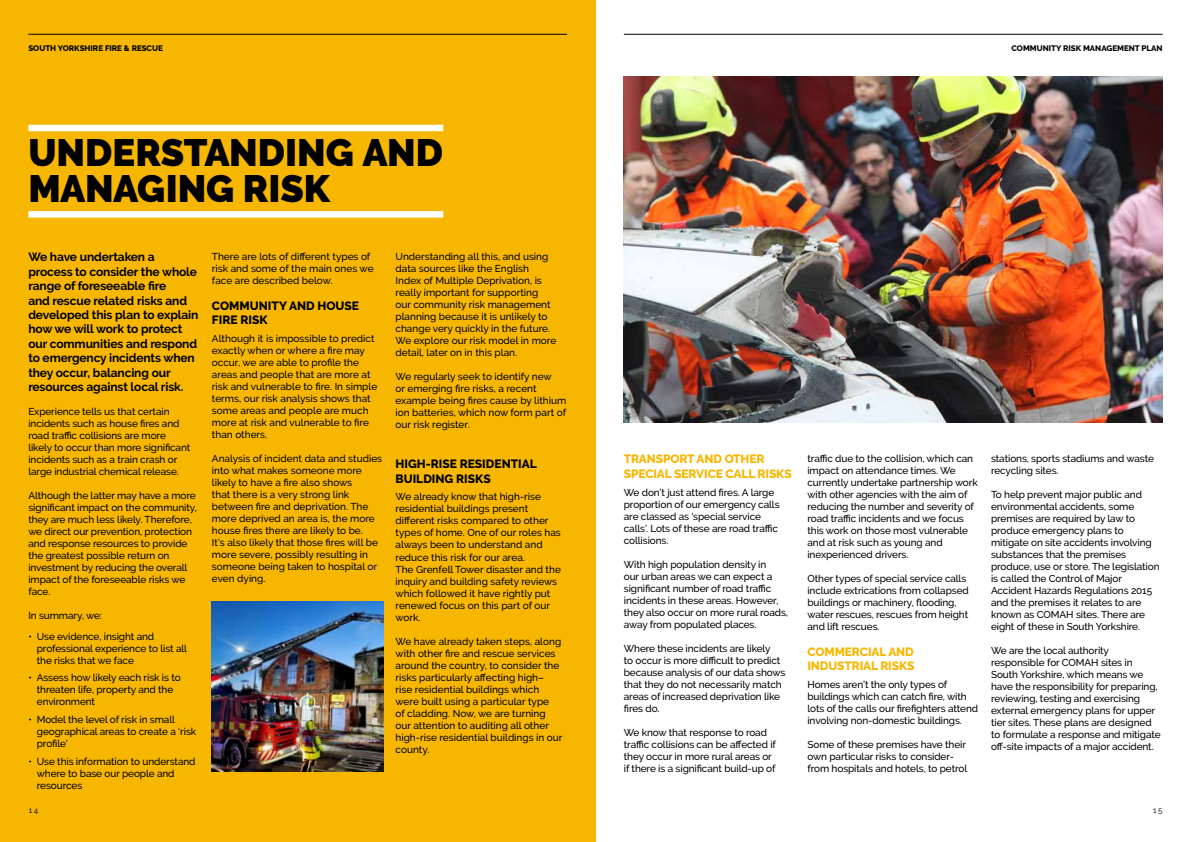
<style>
.page{position:relative;width:1191px;height:842px;background:#fff}
.page>*{position:absolute;margin:0;border:0;box-sizing:border-box;transform-origin:0 0}
.t1{font:900 38px/36px "Raleway";color:#000}
.t2{font:700 12px/14.4px "Raleway";letter-spacing:-.01em;color:#000}
.t3{font:800 12px/14.4px "Raleway";letter-spacing:-.01em;color:#f7b700}
.t4{font:800 12px/14.4px "Raleway";color:#000}
.t5{font:500 10px/12px "Raleway";letter-spacing:-.01em;color:#000}
.t6{font:800 8px "Raleway";color:#000}
.t7{font:8px "Raleway";color:#000}
</style>
<div class="page">
<hr style="left:624px;top:34px;width:538px;height:1px;background:#000">
<div style="left:0;top:0;width:595px;height:842px;background:#f7b700"></div>
<hr style="left:28px;top:34px;width:539px;height:1px;background:#000">
<div style="left:28px;top:211px;width:415px;height:7px;background:#fff"></div>
<div style="left:28px;top:125px;width:415px;height:6px;background:#fff"></div>
<img style="left:212px;top:602px;width:171px;height:170px">
<img style="left:624px;top:77px;width:538px;height:345px">
<p class="t6" style="left:28px;top:44px;width:136px">SOUTH YORKSHIRE FIRE &amp; RESCUE</p>
<h1 class="t1" style="left:28px;top:135px;width:416px">UNDERSTANDING AND<br>MANAGING RISK</h1>
<p class="t2" style="left:28px;top:250px;width:172px">We have undertaken a process to consider the whole range of foreseeable fire<br>and rescue related risks and developed this plan to explain how we will work to protect our communities and respond to emergency incidents when they occur, balancing our resources against local risk.</p>
<p class="t5" style="left:28px;top:406px;width:163px">Experience tells us that certain incidents such as house fires and road traffic collisions are more likely to occur than more significant incidents such as a train crash or large industrial chemical release.</p>
<p class="t5" style="left:28px;top:490px;width:170px">Although the latter may have a more significant impact on the community, they are much less likely. Therefore, we direct our prevention, protection and response resources to provide the greatest possible return on investment by reducing the overall impact of the foreseeable risks we face.</p>
<p class="t5" style="left:28px;top:610px;width:75px">In summary, we:</p>
<p class="t5" style="left:37px;top:630px;width:152px;text-indent:-8px">• Use evidence, insight and professional experience to list all the risks that we face</p>
<p class="t5" style="left:37px;top:672px;width:145px;text-indent:-8px">• Assess how likely each risk is to threaten life, property and the environment</p>
<p class="t5" style="left:37px;top:713px;width:161px;text-indent:-8px">• Model the level of risk in small geographical areas to create a ‘risk profile’</p>
<p class="t5" style="left:37px;top:755px;width:160px;text-indent:-8px">• Use this information to understand where to base our people and resources</p>
<p class="t7" style="left:29px;top:805px;width:11px">14</p>
<p class="t5" style="left:212px;top:250px;width:163px">There are lots of different types of risk and some of the main ones we face are described below.</p>
<p class="t4" style="left:212px;top:299px;width:149px">COMMUNITY AND HOUSE<br>FIRE RISK</p>
<p class="t5" style="left:212px;top:333px;width:167px">Although it is impossible to predict exactly when or where a fire may occur, we are able to profile the areas and people that are more at risk and vulnerable to fire. In simple terms, our risk analysis shows that some areas and people are much more at risk and vulnerable to fire than others.</p>
<p class="t5" style="left:212px;top:453px;width:172px">Analysis of incident data and studies into what makes someone more likely to have a fire also shows<br>that there is a very strong link between fire and deprivation. The more deprived an area is, the more house fires there are likely to be.<br>It’s also likely that those fires will be more severe, possibly resulting in someone being taken to hospital or even dying.</p>
<p class="t5" style="left:395px;top:250px;width:162px">Understanding all this, and using data sources like the English<br>Index of Multiple Deprivation, is really important for supporting our community risk management planning because it is unlikely to change very quickly in the future.<br>We explore our risk model in more detail, later on in this plan.</p>
<p class="t5" style="left:395px;top:370px;width:172px">We regularly seek to identify new<br>or emerging fire risks, a recent example being fires cause by lithium ion batteries, which now form part of our risk register.</p>
<p class="t4" style="left:395px;top:457px;width:143px">HIGH-RISE RESIDENTIAL<br>BUILDING RISKS</p>
<p class="t5" style="left:395px;top:491px;width:167px">We already know that high-rise residential buildings present different risks compared to other types of home. One of our roles has always been to understand and reduce this risk for our area.<br>The Grenfell Tower disaster and the inquiry and building safety reviews which followed it have rightly put renewed focus on this part of our work.</p>
<p class="t5" style="left:395px;top:635px;width:168px">We have already taken steps, along with other fire and rescue services around the country, to consider the risks particularly affecting high– rise residential buildings which were built using a particular type<br>of cladding. Now, we are turning our attention to auditing all other high-rise residential buildings in our county.</p>
<p class="t6" style="left:1011px;top:44px;width:153px">COMMUNITY RISK MANAGEMENT PLAN</p>
<p class="t3" style="left:624px;top:452px;width:169px">TRANSPORT AND OTHER<br>SPECIAL SERVICE CALL RISKS</p>
<p class="t5" style="left:624px;top:486px;width:157px">We don’t just attend fires. A large proportion of our emergency calls are classed as ‘special service calls’. Lots of these are road traffic collisions.</p>
<p class="t5" style="left:624px;top:558px;width:166px">With high population density in<br>our urban areas we can expect a significant number of road traffic incidents in these areas. However, they also occur on more rural roads, away from populated places.</p>
<p class="t5" style="left:624px;top:642px;width:163px">Where these incidents are likely<br>to occur is more difficult to predict because analysis of our data shows that they do not necessarily match areas of increased deprivation like fires do.</p>
<p class="t5" style="left:624px;top:726px;width:154px">We know that response to road traffic collisions can be affected if they occur in more rural areas or if there is a significant build-up of</p>
<p class="t5" style="left:807px;top:452px;width:172px">traffic due to the collision, which can impact on attendance times. We currently undertake partnership work with other agencies with the aim of reducing the number and severity of road traffic incidents and we focus this work on those most vulnerable and at risk such as young and inexperienced drivers.</p>
<p class="t5" style="left:807px;top:572px;width:163px">Other types of special service calls include extrications from collapsed buildings or machinery, flooding, water rescues, rescues from height and lift rescues.</p>
<p class="t3" style="left:807px;top:645px;width:108px">COMMERCIAL AND<br>INDUSTRIAL RISKS</p>
<p class="t5" style="left:807px;top:678px;width:172px">Homes aren’t the only types of buildings which can catch fire, with lots of the calls our firefighters attend involving non-domestic buildings.</p>
<p class="t5" style="left:807px;top:738px;width:161px">Some of these premises have their own particular risks to consider&shy;from hospitals and hotels, to petrol</p>
<p class="t5" style="left:991px;top:452px;width:164px">stations, sports stadiums and waste recycling sites.</p>
<p class="t5" style="left:991px;top:488px;width:170px">To help prevent major public and environmental accidents, some premises are required by law to produce emergency plans to mitigate on site accidents involving substances that the premises produce, use or store. The legislation is called the Control of Major<br>Accident Hazards Regulations 2015 and the premises it relates to are known as COMAH sites. There are eight of these in South Yorkshire.</p>
<p class="t5" style="left:991px;top:644px;width:171px">We are the local authority responsible for COMAH sites in South Yorkshire, which means we have the responsibility for preparing, reviewing, testing and exercising external emergency plans for upper tier sites. These plans are designed to formulate a response and mitigate off-site impacts of a major accident.</p>
<p class="t7" style="left:1153px;top:805px;width:11px">15</p>
</div>
